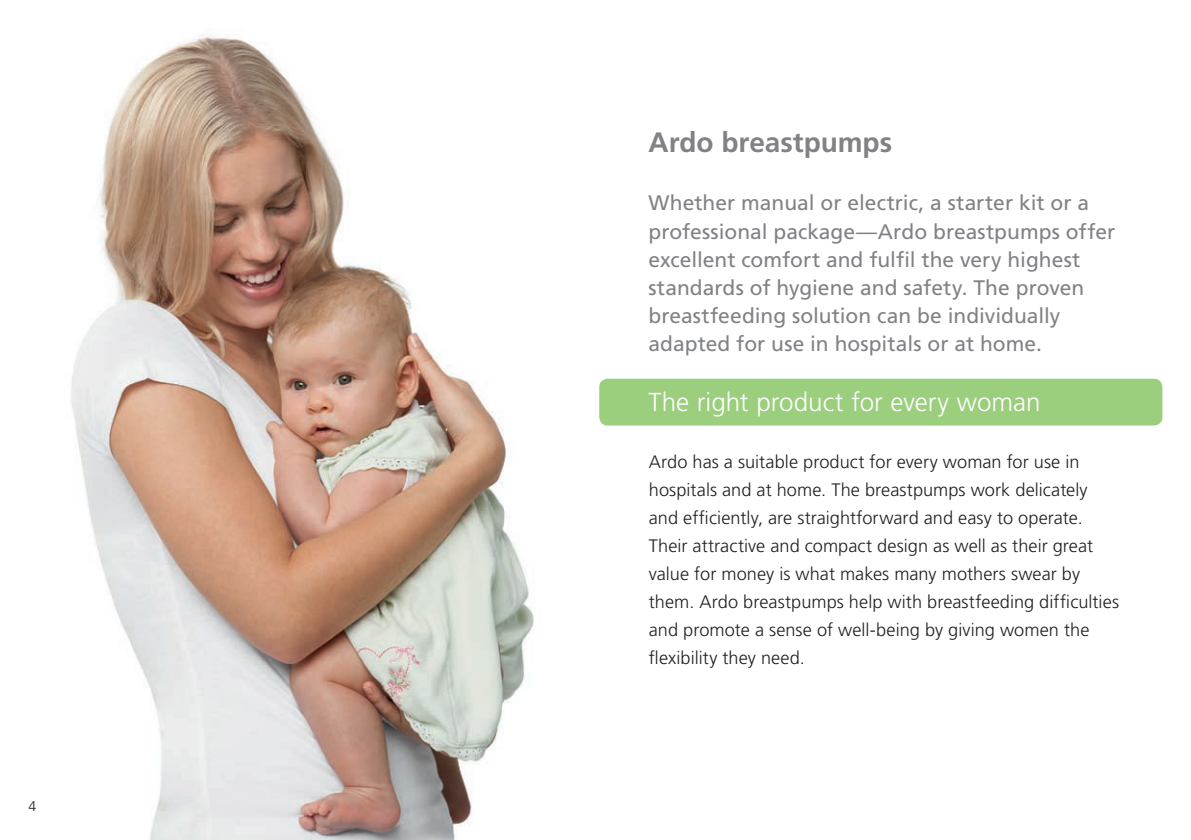
<style>
.page{position:relative;width:1191px;height:840px;background:#fff}
.page>*{position:absolute;margin:0;border:0;box-sizing:border-box;transform-origin:0 0}
.t1{font:700 28px "Frutiger LT";color:#808285}
.t2{font:300 26px "Frutiger LT";color:#fff}
.t3{font:21px/28px "Frutiger LT";color:#808285}
.t4{font:300 18px/28px "Frutiger LT";letter-spacing:.005em;color:#231f20}
.t5{font:300 14px "Frutiger LT";color:#231f20}
</style>
<div class="page">
<div style="left:599px;top:378px;width:563px;height:47px;background:#9bce7d;border-radius:9px"></div>
<img style="left:71px;top:34px;width:464px;height:805px">
<p class="t5" style="left:28px;top:798px;width:9px">4</p>
<h1 class="t1" style="left:648px;top:126px;width:245px">Ardo breastpumps</h1>
<p class="t3" style="left:648px;top:189px;width:468px">Whether manual or electric, a starter kit or a professional package—Ardo breastpumps offer excellent comfort and fulfil the very highest standards of hygiene and safety. The proven breastfeeding solution can be individually adapted for use in hospitals or at home.</p>
<h2 class="t2" style="left:648px;top:387px;width:393px">The right product for every woman</h2>
<p class="t4" style="left:649px;top:447px;width:472px">Ardo has a suitable product for every woman for use in hospitals and at home. The breastpumps work delicately and efficiently, are straightforward and easy to operate.<br>Their attractive and compact design as well as their great value for money is what makes many mothers swear by them. Ardo breastpumps help with breastfeeding difficulties and promote a sense of well-being by giving women the flexibility they need.</p>
</div>
